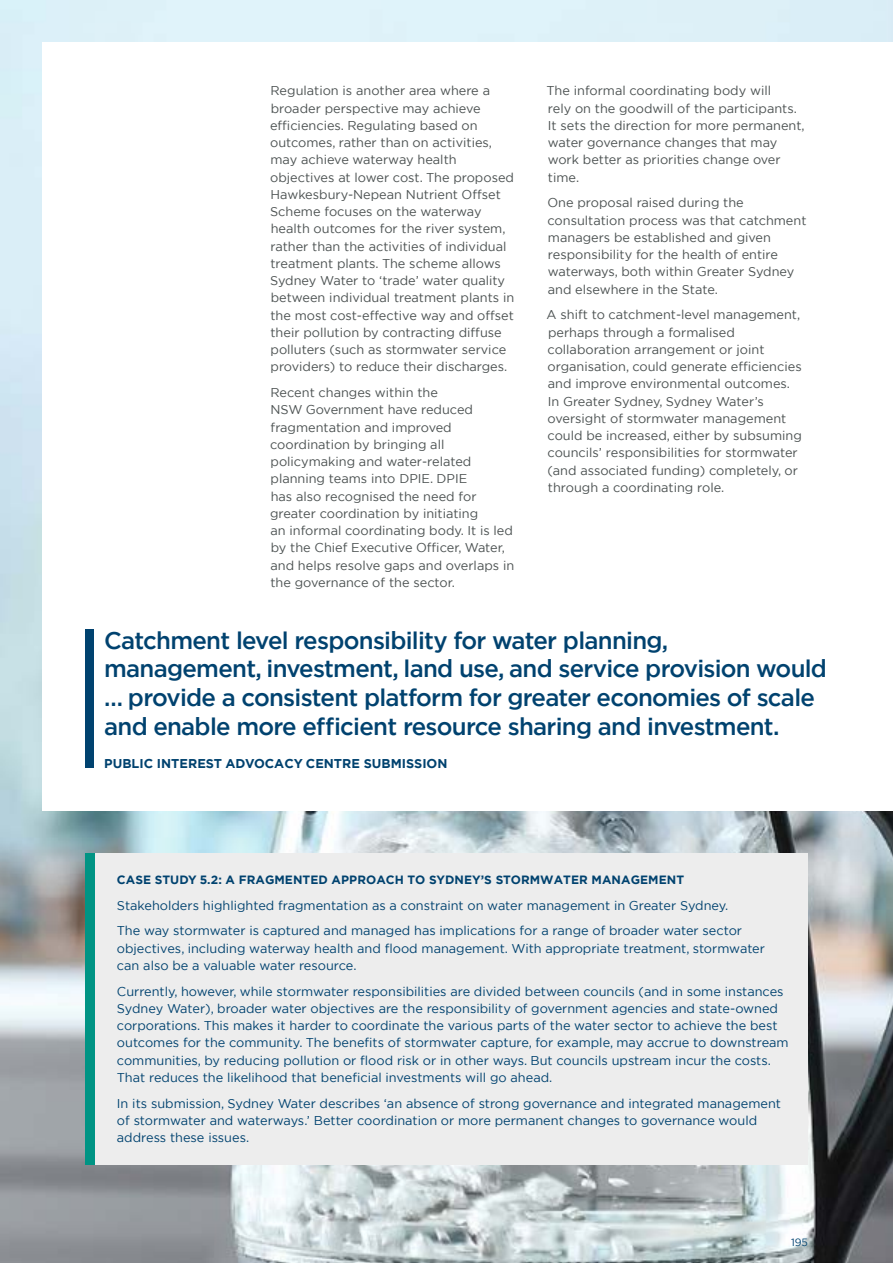
<style>
.page{position:relative;width:893px;height:1263px;background:#fff}
.page>*{position:absolute;margin:0;border:0;box-sizing:border-box;transform-origin:0 0}
.t1{font:500 24px/28.8px "Gotham";letter-spacing:-.03em;color:#00426f}
.t2{font:12.75px/17.2px "Gotham";color:#4b5151}
.t3{font:12.75px/17.2px "Gotham";color:#00426f}
.t4{font:700 12.75px "Gotham";color:#00426f}
.t5{font:700 12px "Gotham";letter-spacing:.005em;color:#00426f}
.t6{font:10.5px "Gotham";color:#00426f}
</style>
<div class="page">
<img style="left:0;top:0;width:893px;height:1263px">
<div style="left:43px;top:43px;width:850px;height:767px;background:#fff"></div>
<div style="left:85px;top:853px;width:11px;height:311px;background:#009484"></div>
<div style="left:96px;top:853px;width:712px;height:311px;background:#ededed"></div>
<div style="left:85px;top:629px;width:9px;height:139px;background:#00426f"></div>
<p class="t2" style="left:270px;top:82px;width:246px">Regulation is another area where a broader perspective may achieve efficiencies. Regulating based on outcomes, rather than on activities, may achieve waterway health objectives at lower cost. The proposed Hawkesbury-Nepean Nutrient Offset Scheme focuses on the waterway health outcomes for the river system, rather than the activities of individual treatment plants. The scheme allows Sydney Water to ‘trade’ water quality between individual treatment plants in the most cost-effective way and offset their pollution by contracting diffuse polluters (such as stormwater service providers) to reduce their discharges.</p>
<p class="t2" style="left:270px;top:384px;width:246px">Recent changes within the<br>NSW Government have reduced fragmentation and improved coordination by bringing all policymaking and water-related planning teams into DPIE. DPIE<br>has also recognised the need for greater coordination by initiating<br>an informal coordinating body. It is led by the Chief Executive Officer, Water, and helps resolve gaps and overlaps in the governance of the sector.</p>
<p class="t2" style="left:546px;top:82px;width:260px">The informal coordinating body will<br>rely on the goodwill of the participants.<br>It sets the direction for more permanent, water governance changes that may work better as priorities change over time.</p>
<p class="t2" style="left:547px;top:194px;width:261px">One proposal raised during the consultation process was that catchment managers be established and given responsibility for the health of entire waterways, both within Greater Sydney and elsewhere in the State.</p>
<p class="t2" style="left:547px;top:306px;width:257px">A shift to catchment-level management, perhaps through a formalised collaboration arrangement or joint organisation, could generate efficiencies and improve environmental outcomes.<br>In Greater Sydney, Sydney Water’s oversight of stormwater management could be increased, either by subsuming councils’ responsibilities for stormwater (and associated funding) completely, or through a coordinating role.</p>
<p class="t1" style="left:104px;top:625px;width:724px">Catchment level responsibility for water planning, management, investment, land use, and service provision would … provide a consistent platform for greater economies of scale and enable more efficient resource sharing and investment.</p>
<p class="t4" style="left:104px;top:755px;width:345px">PUBLIC INTEREST ADVOCACY CENTRE SUBMISSION</p>
<p class="t5" style="left:117px;top:872px;width:569px">CASE STUDY 5.2: A FRAGMENTED APPROACH TO SYDNEY’S STORMWATER MANAGEMENT</p>
<p class="t3" style="left:117px;top:892px;width:627px;line-height:25.8px">Stakeholders highlighted fragmentation as a constraint on water management in Greater Sydney.<br>The way stormwater is captured and managed has implications for a range of broader water sector</p>
<p class="t3" style="left:117px;top:939px;width:650px">objectives, including waterway health and flood management. With appropriate treatment, stormwater can also be a valuable water resource.</p>
<p class="t3" style="left:117px;top:982px;width:673px">Currently, however, while stormwater responsibilities are divided between councils (and in some instances Sydney Water), broader water objectives are the responsibility of government agencies and state-owned corporations. This makes it harder to coordinate the various parts of the water sector to achieve the best outcomes for the community. The benefits of stormwater capture, for example, may accrue to downstream communities, by reducing pollution or flood risk or in other ways. But councils upstream incur the costs.<br>That reduces the likelihood that beneficial investments will go ahead.</p>
<p class="t3" style="left:117px;top:1094px;width:666px">In its submission, Sydney Water describes ‘an absence of strong governance and integrated management of stormwater and waterways.’ Better coordination or more permanent changes to governance would address these issues.</p>
<p class="t6" style="left:791px;top:1235px;width:18px">195</p>
</div>
